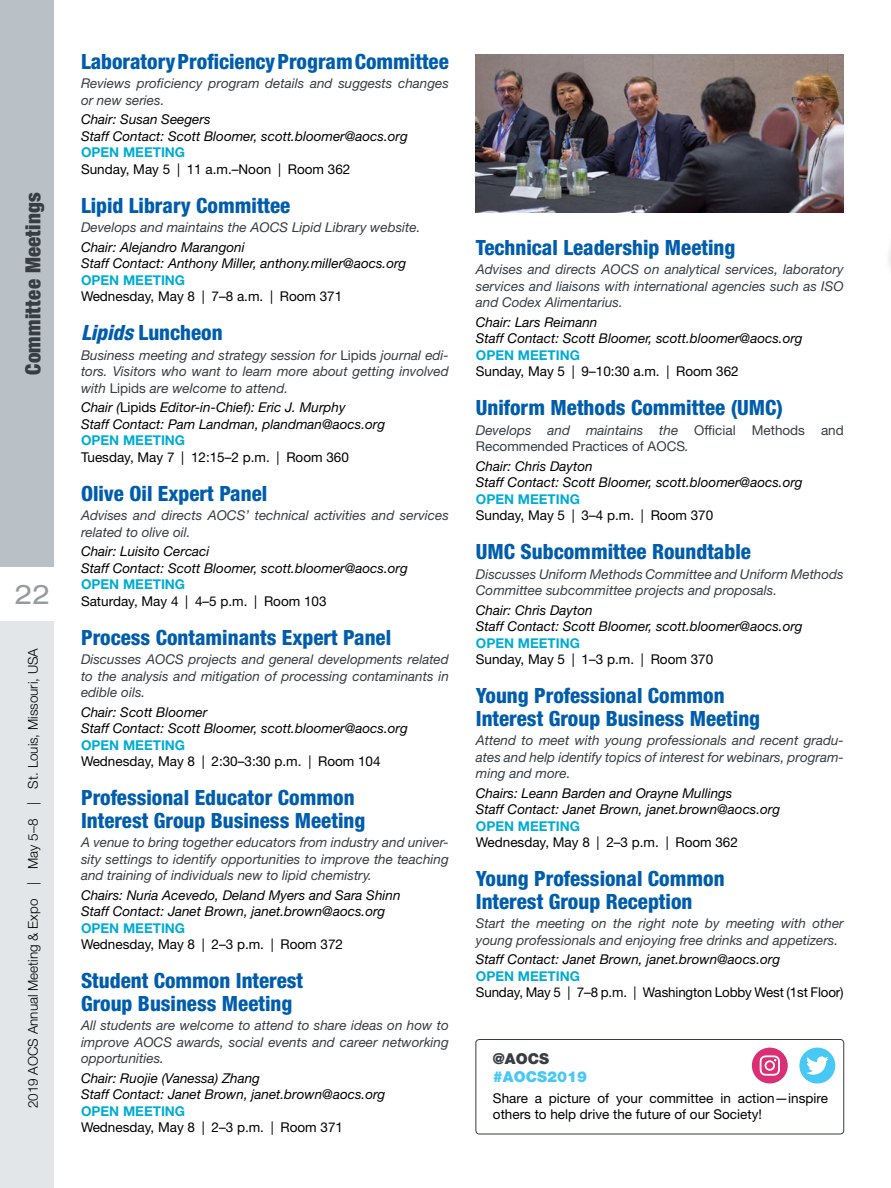
<style>
.page{position:relative;width:891px;height:1188px;background:#fff}
.page>*{position:absolute;margin:0;border:0;box-sizing:border-box;transform-origin:0 0}
.t1{font:expanded 27px "Helvetica Neue LT Std";color:#949ca1}
.t2{font:800 condensed 21px/22.5px "Helvetica Neue LT Std";color:#005dac}
.t3{font:900 condensed 21px "Helvetica Neue LT Std";letter-spacing:.01em;color:#373d42}
.t4{font:900 15px "Helvetica Neue LT Std";color:#47c8f5}
.t5{font:900 15px "Helvetica Neue LT Std";color:#373d42}
.t6{font:italic 13.5px/16.5px "Helvetica Neue LT Std";color:#373d42;text-align:justify}
.t7{font:italic 13.5px/16.5px "Helvetica Neue LT Std";color:#000}
.t8{font:13.5px/16.5px "Helvetica Neue LT Std";color:#000}
.t9{font:700 13.5px "Helvetica Neue LT Std";color:#00acd4}
.t10{font:13.5px/16.5px "Helvetica Neue LT Std";color:#373d42}
.t11{font:300 13.5px "Helvetica Neue LT Std";color:#000}
.s1{font-style:italic}
.s2{font-style:normal}
</style>
<div class="page">
<div style="left:0;top:621px;width:54px;height:567px;background:#e2e6e8"></div>
<img style="left:476px;top:54px;width:368px;height:159px">
<div style="left:475px;top:1039px;width:369px;height:95px;border:1px solid #373d42;border-radius:4px"></div>
<div style="left:0;top:0;width:54px;height:567px;background:#bac1c6"></div>
<div style="left:799px;top:1048px;width:36px;height:35px;background:#47c8f5;border-radius:50%"></div>
<div style="left:752px;top:1048px;width:36px;height:35px;background:#da2e75;border-radius:50%"></div>
<svg style="left:760px;top:1055px;width:20px;height:21px"></svg>
<svg style="left:806px;top:1056px;width:23px;height:19px"></svg>
<h2 class="t3" style="left:20px;top:375px;width:184px;rotate:-90deg">Committee Meetings</h2>
<h2 class="t3" style="left:20px;top:304px;width:42px;rotate:-90deg">Type</h2>
<h1 class="t1" style="left:15px;top:578px;width:37px">22</h1>
<p class="t11" style="left:25px;top:1108px;width:462px;rotate:-90deg">2019 AOCS Annual Meeting &amp; Expo | May 5–8 | St. Louis, Missouri, USA</p>
<h2 class="t2" style="left:81px;top:50px;width:369px">Laboratory Proficiency Program Committee</h2>
<p class="t6" style="left:81px;top:75px;width:369px">Reviews proficiency program details and suggests changes or new series.</p>
<p class="t7" style="left:81px;top:111px;width:328px">Chair: Susan Seegers<br>Staff Contact: Scott Bloomer, scott.bloomer@aocs.org</p>
<p class="t9" style="left:81px;top:144px;width:106px">OPEN MEETING</p>
<p class="t8" style="left:81px;top:161px;width:271px">Sunday, May 5 | 11 a.m.–Noon | Room 362</p>
<h2 class="t2" style="left:81px;top:194px;width:211px">Lipid Library Committee</h2>
<p class="t6" style="left:81px;top:219px;width:341px">Develops and maintains the AOCS Lipid Library website.</p>
<p class="t7" style="left:81px;top:239px;width:327px">Chair: Alejandro Marangoni<br>Staff Contact: Anthony Miller, anthony.miller@aocs.org</p>
<p class="t9" style="left:81px;top:272px;width:106px">OPEN MEETING</p>
<p class="t8" style="left:81px;top:288px;width:263px">Wednesday, May 8 | 7–8 a.m. | Room 371</p>
<h2 class="t2" style="left:81px;top:321px;width:143px"><span class="s1">Lipids</span> Luncheon</h2>
<p class="t6" style="left:81px;top:347px;width:369px">Business meeting and strategy session for <span class="s2">Lipids</span> journal edi&shy;tors. Visitors who want to learn more about getting involved with <span class="s2">Lipids</span> are welcome to attend.</p>
<p class="t7" style="left:81px;top:399px;width:306px">Chair (<span class="s2">Lipids</span> Editor-in-Chief): Eric J. Murphy<br>Staff Contact: Pam Landman, plandman@aocs.org</p>
<p class="t9" style="left:81px;top:432px;width:106px">OPEN MEETING</p>
<p class="t8" style="left:81px;top:449px;width:269px">Tuesday, May 7 | 12:15–2 p.m. | Room 360</p>
<h2 class="t2" style="left:81px;top:482px;width:188px">Olive Oil Expert Panel</h2>
<p class="t6" style="left:81px;top:507px;width:369px">Advises and directs AOCS’ technical activities and services related to olive oil.</p>
<p class="t7" style="left:81px;top:543px;width:328px">Chair: Luisito Cercaci<br>Staff Contact: Scott Bloomer, scott.bloomer@aocs.org</p>
<p class="t9" style="left:81px;top:576px;width:106px">OPEN MEETING</p>
<p class="t8" style="left:81px;top:593px;width:247px">Saturday, May 4 | 4–5 p.m. | Room 103</p>
<h2 class="t2" style="left:81px;top:626px;width:312px">Process Contaminants Expert Panel</h2>
<p class="t6" style="left:81px;top:651px;width:369px">Discusses AOCS projects and general developments related to the analysis and mitigation of processing contaminants in edible oils.</p>
<p class="t7" style="left:81px;top:704px;width:328px">Chair: Scott Bloomer<br>Staff Contact: Scott Bloomer, scott.bloomer@aocs.org</p>
<p class="t9" style="left:81px;top:737px;width:106px">OPEN MEETING</p>
<p class="t8" style="left:81px;top:753px;width:301px">Wednesday, May 8 | 2:30–3:30 p.m. | Room 104</p>
<h2 class="t2" style="left:81px;top:786px;width:286px">Professional Educator Common<br>Interest Group Business Meeting</h2>
<p class="t6" style="left:81px;top:834px;width:369px">A venue to bring together educators from industry and univer&shy;sity settings to identify opportunities to improve the teaching and training of individuals new to lipid chemistry.</p>
<p class="t7" style="left:81px;top:887px;width:321px">Chairs: Nuria Acevedo, Deland Myers and Sara Shinn<br>Staff Contact: Janet Brown, janet.brown@aocs.org</p>
<p class="t9" style="left:81px;top:920px;width:106px">OPEN MEETING</p>
<p class="t8" style="left:81px;top:936px;width:264px">Wednesday, May 8 | 2–3 p.m. | Room 372</p>
<h2 class="t2" style="left:81px;top:969px;width:224px">Student Common Interest<br>Group Business Meeting</h2>
<p class="t6" style="left:81px;top:1017px;width:369px">All students are welcome to attend to share ideas on how to improve AOCS awards, social events and career networking opportunities.</p>
<p class="t7" style="left:81px;top:1070px;width:306px">Chair: Ruojie (Vanessa) Zhang<br>Staff Contact: Janet Brown, janet.brown@aocs.org</p>
<p class="t9" style="left:81px;top:1103px;width:106px">OPEN MEETING</p>
<p class="t8" style="left:81px;top:1119px;width:264px">Wednesday, May 8 | 2–3 p.m. | Room 371</p>
<h2 class="t2" style="left:476px;top:236px;width:261px">Technical Leadership Meeting</h2>
<p class="t6" style="left:476px;top:261px;width:369px">Advises and directs AOCS on analytical services, laboratory services and liaisons with international agencies such as ISO and Codex Alimentarius.</p>
<p class="t7" style="left:476px;top:313px;width:328px">Chair: Lars Reimann<br>Staff Contact: Scott Bloomer, scott.bloomer@aocs.org</p>
<p class="t9" style="left:476px;top:347px;width:106px">OPEN MEETING</p>
<p class="t8" style="left:476px;top:363px;width:264px">Sunday, May 5 | 9–10:30 a.m. | Room 362</p>
<h2 class="t2" style="left:476px;top:396px;width:309px">Uniform Methods Committee (UMC)</h2>
<p class="t10" style="left:476px;top:422px;width:369px"><span class="s1">Develops and maintains the</span> Official Methods and<br>Recommended Practices of AOCS<span class="s1">.</span></p>
<p class="t7" style="left:476px;top:457px;width:328px">Chair: Chris Dayton<br>Staff Contact: Scott Bloomer, scott.bloomer@aocs.org</p>
<p class="t9" style="left:476px;top:491px;width:106px">OPEN MEETING</p>
<p class="t8" style="left:476px;top:507px;width:239px">Sunday, May 5 | 3–4 p.m. | Room 370</p>
<h2 class="t2" style="left:476px;top:540px;width:277px">UMC Subcommittee Roundtable</h2>
<p class="t6" style="left:476px;top:565px;width:369px">Discusses Uniform Methods Committee and Uniform Methods<br>Committee subcommittee projects and proposals.</p>
<p class="t7" style="left:476px;top:601px;width:328px">Chair: Chris Dayton<br>Staff Contact: Scott Bloomer, scott.bloomer@aocs.org</p>
<p class="t9" style="left:476px;top:635px;width:106px">OPEN MEETING</p>
<p class="t8" style="left:476px;top:651px;width:239px">Sunday, May 5 | 1–3 p.m. | Room 370</p>
<h2 class="t2" style="left:476px;top:684px;width:286px">Young Professional Common<br>Interest Group Business Meeting</h2>
<p class="t6" style="left:476px;top:732px;width:369px">Attend to meet with young professionals and recent gradu&shy;ates and help identify topics of interest for webinars, program&shy;ming and more.</p>
<p class="t7" style="left:476px;top:784px;width:306px">Chairs: Leann Barden and Orayne Mullings<br>Staff Contact: Janet Brown, janet.brown@aocs.org</p>
<p class="t9" style="left:476px;top:818px;width:106px">OPEN MEETING</p>
<p class="t8" style="left:476px;top:834px;width:264px">Wednesday, May 8 | 2–3 p.m. | Room 362</p>
<h2 class="t2" style="left:476px;top:867px;width:250px">Young Professional Common<br>Interest Group Reception</h2>
<p class="t6" style="left:476px;top:915px;width:369px">Start the meeting on the right note by meeting with other young professionals and enjoying free drinks and appetizers.</p>
<p class="t7" style="left:476px;top:951px;width:306px">Staff Contact: Janet Brown, janet.brown@aocs.org</p>
<p class="t9" style="left:476px;top:968px;width:106px">OPEN MEETING</p>
<p class="t8" style="left:476px;top:984px;width:369px">Sunday, May 5 | 7–8 p.m. | Washington Lobby West (1st Floor)</p>
<p class="t5" style="left:493px;top:1049px;width:58px">@AOCS</p>
<p class="t4" style="left:493px;top:1067px;width:96px">#AOCS2019</p>
<p class="t8" style="left:493px;top:1089px;width:337px">Share a picture of your committee in action—inspire others to help drive the future of our Society!</p>
</div>
